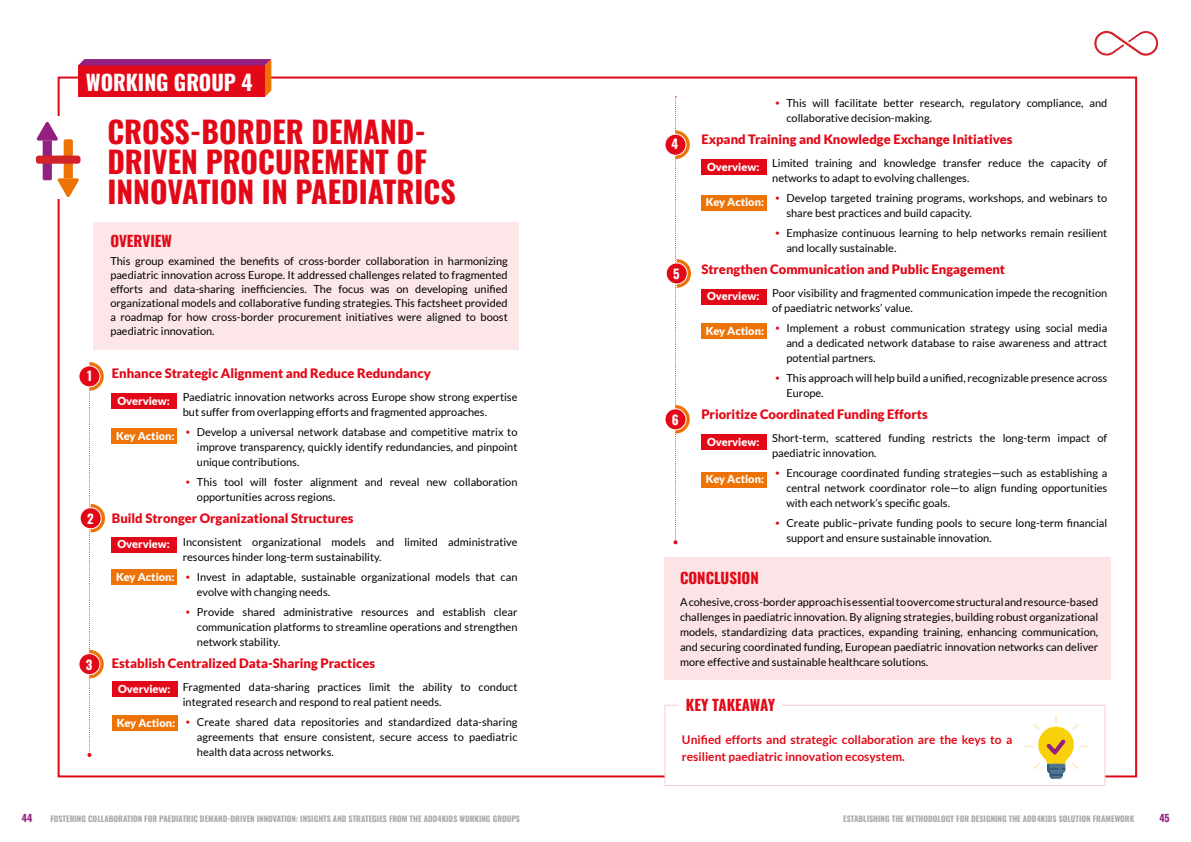
<style>
.page{position:relative;width:1191px;height:842px;background:#fff}
.page>*{position:absolute;margin:0;border:0;box-sizing:border-box;transform-origin:0 0}
.Heading_4{font:700 30px/30px "Oswald";color:#e30817}
.Heading_4-2{font:700 21.2px "Oswald";color:#fff}
.Heading_5{font:700 15px "Oswald";color:#e30817}
.Heading_5-2{font:900 13px "Lato";color:#e30817}
.Heading_1{font:700 12.8px "Oswald";color:#fff}
.Heading_5-3{font:700 12px/17px "Lato";color:#e30817}
.Normal__Web{font:11px/15px "Lato";color:#000}
.t1{font:900 11px "Lato";color:#fff}
.t2{font:700 10px "Oswald";color:#932080}
.t3{font:700 8px "Oswald";color:#a7a9ac}
.s1{font-family:"Museo Sans 300";color:#e30817}
</style>
<div class="page">
<div style="left:664px;top:557px;width:447px;height:123px;background:#fce4e6"></div>
<svg style="left:78px;top:59px;width:193px;height:38px;background:#d61029"></svg>
<div style="left:79px;top:366px;width:21px;height:21px;background:#e30817;border-radius:50%"></div>
<div style="left:78px;top:365px;width:22px;height:22px;border:1px solid #fff;border-radius:50%"></div>
<div style="left:112px;top:393px;width:65px;height:16px;background:#e30817"></div>
<div style="left:112px;top:428px;width:65px;height:16px;background:#ed7306"></div>
<div style="left:80px;top:508px;width:21px;height:21px;background:#e30817;border-radius:50%"></div>
<div style="left:80px;top:507px;width:22px;height:22px;border:1px solid #fff;border-radius:50%"></div>
<svg style="left:87px;top:362px;width:18px;height:395px"></svg>
<div style="left:79px;top:654px;width:21px;height:21px;background:#e30817;border-radius:50%"></div>
<div style="left:78px;top:653px;width:22px;height:22px;border:1px solid #fff;border-radius:50%"></div>
<div style="left:112px;top:537px;width:65px;height:15px;background:#e30817"></div>
<div style="left:112px;top:569px;width:65px;height:16px;background:#ed7306"></div>
<div style="left:112px;top:681px;width:66px;height:16px;background:#e30817"></div>
<div style="left:112px;top:716px;width:66px;height:15px;background:#ed7306"></div>
<div style="left:93px;top:222px;width:425px;height:128px;background:#fce6e8"></div>
<svg style="left:37px;top:122px;width:42px;height:75px"></svg>
<div style="left:36px;top:156px;width:44px;height:8px;background:#d2232a;border-radius:3px"></div>
<div style="left:665px;top:134px;width:21px;height:21px;background:#e30817;border-radius:50%"></div>
<div style="left:664px;top:134px;width:22px;height:22px;border:1px solid #fff;border-radius:50%"></div>
<svg style="left:666px;top:263px;width:21px;height:21px"></svg>
<div style="left:665px;top:262px;width:22px;height:22px;border:1px solid #fff;border-radius:50%"></div>
<svg style="left:673px;top:96px;width:18px;height:448px"></svg>
<div style="left:665px;top:409px;width:21px;height:21px;background:#e30817;border-radius:50%"></div>
<div style="left:664px;top:408px;width:22px;height:22px;border:1px solid #fff;border-radius:50%"></div>
<div style="left:701px;top:160px;width:65px;height:15px;background:#e30817"></div>
<div style="left:701px;top:195px;width:65px;height:15px;background:#ed7306"></div>
<div style="left:701px;top:289px;width:65px;height:16px;background:#e30817"></div>
<div style="left:701px;top:323px;width:65px;height:16px;background:#ed7306"></div>
<div style="left:701px;top:435px;width:65px;height:15px;background:#e30817"></div>
<div style="left:701px;top:472px;width:65px;height:15px;background:#ed7306"></div>
<div style="left:664px;top:705px;width:441px;height:81px;background:#fff;border:1px solid #f9ced1"></div>
<svg style="left:1024px;top:715px;width:63px;height:64px"></svg>
<div style="left:679px;top:693px;width:102px;height:22px;background:#fff"></div>
<svg style="left:1094px;top:31px;width:63px;height:25px"></svg>
<p class="Heading_4-2" style="left:86px;top:71px;width:168px">WORKING GROUP 4</p>
<p class="Heading_4" style="left:107px;top:118px;width:350px">CROSS-BORDER DEMAND-<br>DRIVEN PROCUREMENT OF<br>INNOVATION IN PAEDIATRICS</p>
<p class="Heading_1" style="left:87px;top:369px;width:6px">1</p>
<p class="Heading_1" style="left:87px;top:512px;width:8px">2</p>
<p class="Heading_1" style="left:86px;top:658px;width:8px">3</p>
<p class="Heading_5" style="left:110px;top:233px;width:63px">OVERVIEW</p>
<p class="Normal__Web" style="left:110px;top:254px;width:399px;line-height:14px;text-align:justify">This group examined the benefits of cross-border collaboration in harmonizing paediatric innovation across Europe. It addressed challenges related to fragmented efforts and data-sharing inefficiencies. The focus was on developing unified organizational models and collaborative funding strategies. This factsheet provided a roadmap for how cross-border procurement initiatives were aligned to boost paediatric innovation.</p>
<p class="Heading_5-2" style="left:112px;top:366px;width:321px">Enhance Strategic Alignment and Reduce Redundancy</p>
<p class="Normal__Web" style="left:183px;top:390px;width:336px">Paediatric innovation networks across Europe show strong expertise but suffer from overlapping efforts and fragmented approaches.</p>
<p class="Normal__Web" style="left:197px;top:425px;width:322px;text-align:justify;text-indent:-11px"><span class="s1">•</span> Develop a universal network database and competitive matrix to improve transparency, quickly identify redundancies, and pinpoint unique contributions.</p>
<p class="Normal__Web" style="left:197px;top:475px;width:322px;text-indent:-11px"><span class="s1">•</span> This tool will foster alignment and reveal new collaboration opportunities across regions.</p>
<p class="Heading_5-2" style="left:112px;top:511px;width:243px">Build Stronger Organizational Structures</p>
<p class="Normal__Web" style="left:183px;top:535px;width:336px">Inconsistent organizational models and limited administrative resources hinder long-term sustainability.</p>
<p class="Normal__Web" style="left:197px;top:570px;width:322px;text-indent:-11px"><span class="s1">•</span> Invest in adaptable, sustainable organizational models that can evolve with changing needs.</p>
<p class="Normal__Web" style="left:197px;top:605px;width:322px;text-align:justify;text-indent:-11px"><span class="s1">•</span> Provide shared administrative resources and establish clear communication platforms to streamline operations and strengthen network stability.</p>
<p class="Heading_5-2" style="left:112px;top:656px;width:265px">Establish Centralized Data-Sharing Practices</p>
<p class="Normal__Web" style="left:183px;top:680px;width:336px">Fragmented data-sharing practices limit the ability to conduct integrated research and respond to real patient needs.</p>
<p class="Normal__Web" style="left:197px;top:715px;width:322px;text-align:justify;text-indent:-11px"><span class="s1">•</span> Create shared data repositories and standardized data-sharing agreements that ensure consistent, secure access to paediatric health data across networks.</p>
<p class="t1" style="left:117px;top:394px;width:54px">Overview:</p>
<p class="t1" style="left:116px;top:429px;width:60px">Key Action:</p>
<p class="t1" style="left:117px;top:538px;width:54px">Overview:</p>
<p class="t1" style="left:116px;top:570px;width:60px">Key Action:</p>
<p class="t1" style="left:118px;top:682px;width:54px">Overview:</p>
<p class="t1" style="left:117px;top:717px;width:60px">Key Action:</p>
<p class="Heading_1" style="left:671px;top:137px;width:8px">4</p>
<p class="Heading_1" style="left:673px;top:267px;width:8px">5</p>
<p class="Heading_1" style="left:672px;top:413px;width:8px">6</p>
<p class="Normal__Web" style="left:786px;top:95px;width:322px;text-indent:-11px"><span class="s1">•</span> This will facilitate better research, regulatory compliance, and collaborative decision-making.</p>
<p class="Heading_5-2" style="left:701px;top:132px;width:313px">Expand Training and Knowledge Exchange Initiatives</p>
<p class="Normal__Web" style="left:772px;top:155px;width:336px">Limited training and knowledge transfer reduce the capacity of networks to adapt to evolving challenges.</p>
<p class="Normal__Web" style="left:786px;top:190px;width:322px;text-indent:-11px"><span class="s1">•</span> Develop targeted training programs, workshops, and webinars to share best practices and build capacity.</p>
<p class="Normal__Web" style="left:786px;top:225px;width:322px;text-indent:-11px"><span class="s1">•</span> Emphasize continuous learning to help networks remain resilient and locally sustainable.</p>
<p class="Heading_5-2" style="left:701px;top:262px;width:305px">Strengthen Communication and Public Engagement</p>
<p class="Normal__Web" style="left:772px;top:285px;width:337px">Poor visibility and fragmented communication impede the recognition of paediatric networks’ value.</p>
<p class="Normal__Web" style="left:786px;top:320px;width:322px;text-align:justify;text-indent:-11px"><span class="s1">•</span> Implement a robust communication strategy using social media and a dedicated network database to raise awareness and attract potential partners.</p>
<p class="Normal__Web" style="left:786px;top:370px;width:322px;text-indent:-11px"><span class="s1">•</span> This approach will help build a unified, recognizable presence across<br>Europe.</p>
<p class="Heading_5-2" style="left:701px;top:407px;width:228px">Prioritize Coordinated Funding Efforts</p>
<p class="Normal__Web" style="left:772px;top:430px;width:336px">Short-term, scattered funding restricts the long-term impact of paediatric innovation.</p>
<p class="Normal__Web" style="left:786px;top:465px;width:322px;text-align:justify;text-indent:-11px"><span class="s1">•</span> Encourage coordinated funding strategies—such as establishing a central network coordinator role—to align funding opportunities with each network’s specific goals.</p>
<p class="Normal__Web" style="left:786px;top:515px;width:322px;text-indent:-11px"><span class="s1">•</span> Create public–private funding pools to secure long-term financial support and ensure sustainable innovation.</p>
<p class="t1" style="left:707px;top:160px;width:54px">Overview:</p>
<p class="t1" style="left:705px;top:196px;width:60px">Key Action:</p>
<p class="t1" style="left:707px;top:290px;width:54px">Overview:</p>
<p class="t1" style="left:705px;top:324px;width:60px">Key Action:</p>
<p class="t1" style="left:707px;top:435px;width:54px">Overview:</p>
<p class="t1" style="left:705px;top:473px;width:60px">Key Action:</p>
<p class="Heading_5" style="left:680px;top:570px;width:80px">CONCLUSION</p>
<p class="Normal__Web" style="left:680px;top:594px;width:420px;text-align:justify">A cohesive, cross-border approach is essential to overcome structural and resource-based challenges in paediatric innovation. By aligning strategies, building robust organizational models, standardizing data practices, expanding training, enhancing communication, and securing coordinated funding, European paediatric innovation networks can deliver more effective and sustainable healthcare solutions.</p>
<p class="Heading_5" style="left:686px;top:697px;width:91px">KEY TAKEAWAY</p>
<p class="Heading_5-3" style="left:682px;top:731px;width:332px">Unified efforts and strategic collaboration are the keys to a resilient paediatric innovation ecosystem.</p>
<p class="t2" style="left:22px;top:813px;width:12px">44</p>
<p class="t3" style="left:50px;top:814px;width:471px">FOSTERING COLLABORATION FOR PAEDIATRIC DEMAND-DRIVEN INNOVATION: INSIGHTS AND STRATEGIES FROM THE ADD4KIDS WORKING GROUPS</p>
<p class="t3" style="left:843px;top:814px;width:292px">ESTABLISHING THE METHODOLOGY FOR DESIGNING THE ADD4KIDS SOLUTION FRAMEWORK</p>
<p class="t2" style="left:1159px;top:813px;width:12px">45</p>
</div>
